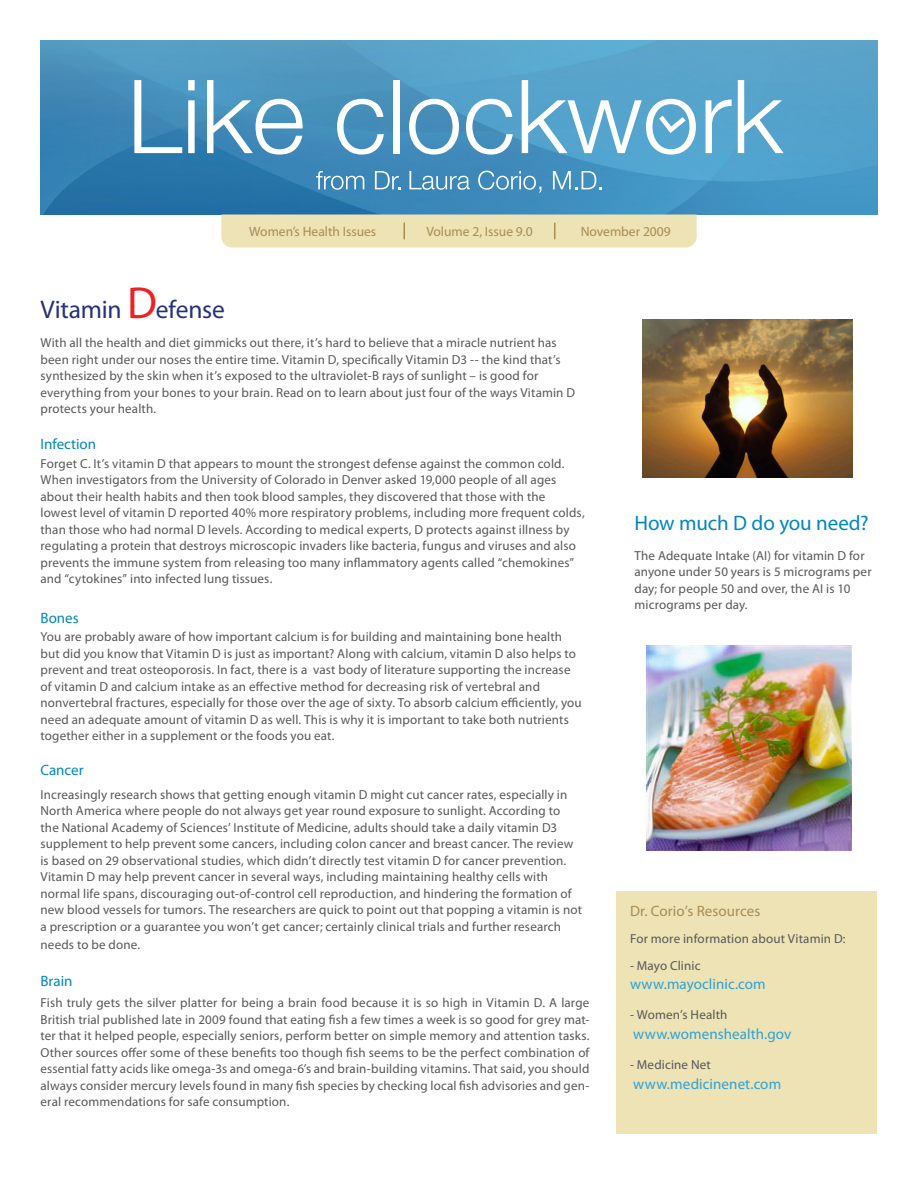
<style>
.page{position:relative;width:918px;height:1188px;background:#fff}
.page>*{position:absolute;margin:0;border:0;box-sizing:border-box;transform-origin:0 0}
.P1-P2_C1_Title{font:25.5px "Myriad Pro";letter-spacing:-.01em;color:#27317a}
.P1-P2_C1_Title-2{font:21px "Myriad Pro";letter-spacing:-.005em;color:#0087be}
.P1_C2_M2_Header{font:15px "Myriad Pro";letter-spacing:.005em;color:#2ca1da}
.P1_C2_M2_Header-2{font:15px "Myriad Pro";letter-spacing:.005em;color:#a68d54}
.P1_C1_Subhead{font:15px "Myriad Pro";color:#0087be}
.P1_C1_Body{font:15px "Myriad Pro";color:#0087be}
.P1_Issue_Info_Tab{font:13.5px "Myriad Pro";color:#a68d54}
.P1_C1_Subhead-2{font:13.05px/16.5px "Myriad Pro";letter-spacing:.01em;color:#57585a}
.P1_C1_Body-2{font:13.05px/16.5px "Myriad Pro";letter-spacing:.015em;color:#57585a;text-align:justify}
.P1_C2_M2_Header-3{font:13.05px "Myriad Pro";letter-spacing:.01em;color:#57585a}
.s1{font-size:45px;color:#ee2123}
</style>
<div class="page">
<img style="left:40px;top:40px;width:838px;height:175px">
<svg style="left:316px;top:171px;width:48px;height:19px"></svg>
<svg style="left:375px;top:171px;width:26px;height:18px"></svg>
<svg style="left:409px;top:171px;width:61px;height:19px"></svg>
<svg style="left:478px;top:171px;width:63px;height:22px"></svg>
<svg style="left:553px;top:171px;width:49px;height:18px"></svg>
<svg style="left:134px;top:80px;width:48px;height:73px"></svg>
<svg style="left:188px;top:80px;width:7px;height:73px"></svg>
<svg style="left:207px;top:80px;width:96px;height:75px"></svg>
<svg style="left:337px;top:99px;width:47px;height:56px"></svg>
<div style="left:393px;top:80px;width:6px;height:73px;background:#fff"></div>
<svg style="left:409px;top:99px;width:50px;height:56px"></svg>
<svg style="left:466px;top:99px;width:47px;height:56px"></svg>
<svg style="left:706px;top:99px;width:26px;height:54px"></svg>
<svg style="left:738px;top:80px;width:46px;height:73px"></svg>
<svg style="left:522px;top:80px;width:174px;height:75px"></svg>
<div style="left:221px;top:215px;width:476px;height:33px;background:#ede3b5"></div>
<div style="left:616px;top:891px;width:262px;height:243px;background:#ede3b5"></div>
<img style="left:643px;top:320px;width:209px;height:157px">
<img style="left:647px;top:646px;width:205px;height:204px">
<p class="P1_Issue_Info_Tab" style="left:249px;top:223px;width:129px">Women’s Health Issues</p>
<p class="P1_Issue_Info_Tab" style="left:426px;top:223px;width:108px">Volume 2, Issue 9.0</p>
<p class="P1_Issue_Info_Tab" style="left:581px;top:223px;width:92px">November 2009</p>
<p class="P1-P2_C1_Title" style="left:40px;top:293px;width:186px">Vitamin <span class="s1">D</span>efense</p>
<p class="P1_C1_Subhead-2" style="left:40px;top:334px;width:536px">With all the health and diet gimmicks out there, it’s hard to believe that a miracle nutrient has been right under our noses the entire time. Vitamin D, specifically Vitamin D3 -- the kind that’s synthesized by the skin when it’s exposed to the ultraviolet-B rays of sunlight – is good for everything from your bones to your brain. Read on to learn about just four of the ways Vitamin D protects your health.</p>
<p class="P1_C1_Subhead" style="left:40px;top:435px;width:57px">Infection</p>
<p class="P1_C1_Subhead-2" style="left:40px;top:455px;width:546px">Forget C. It’s vitamin D that appears to mount the strongest defense against the common cold.<br>When investigators from the University of Colorado in Denver asked 19,000 people of all ages about their health habits and then took blood samples, they discovered that those with the lowest level of vitamin D reported 40% more respiratory problems, including more frequent colds, than those who had normal D levels. According to medical experts, D protects against illness by regulating a protein that destroys microscopic invaders like bacteria, fungus and viruses and also prevents the immune system from releasing too many inflammatory agents called “chemokines” and “cytokines” into infected lung tissues.</p>
<p class="P1_C1_Subhead" style="left:40px;top:608px;width:40px">Bones</p>
<p class="P1_C1_Subhead-2" style="left:40px;top:628px;width:543px">You are probably aware of how important calcium is for building and maintaining bone health but did you know that Vitamin D is just as important? Along with calcium, vitamin D also helps to prevent and treat osteoporosis. In fact, there is a vast body of literature supporting the increase of vitamin D and calcium intake as an effective method for decreasing risk of vertebral and nonvertebral fractures, especially for those over the age of sixty. To absorb calcium efficiently, you need an adequate amount of vitamin D as well. This is why it is important to take both nutrients together either in a supplement or the foods you eat.</p>
<p class="P1_C1_Body" style="left:40px;top:761px;width:45px">Cancer</p>
<p class="P1_C1_Subhead-2" style="left:40px;top:786px;width:543px">Increasingly research shows that getting enough vitamin D might cut cancer rates, especially in North America where people do not always get year round exposure to sunlight. According to<br>the National Academy of Sciences’ Institute of Medicine, adults should take a daily vitamin D3 supplement to help prevent some cancers, including colon cancer and breast cancer. The review is based on 29 observational studies, which didn’t directly test vitamin D for cancer prevention.<br>Vitamin D may help prevent cancer in several ways, including maintaining healthy cells with normal life spans, discouraging out-of-control cell reproduction, and hindering the formation of new blood vessels for tumors. The researchers are quick to point out that popping a vitamin is not a prescription or a guarantee you won’t get cancer; certainly clinical trials and further research</p>
<p class="P1_C1_Subhead-2" style="left:40px;top:936px;width:101px">needs to be done.</p>
<p class="P1_C1_Body" style="left:40px;top:972px;width:34px">Brain</p>
<p class="P1_C1_Body-2" style="left:40px;top:995px;width:551px">Fish truly gets the silver platter for being a brain food because it is so high in Vitamin D. A large British trial published late in 2009 found that eating fish a few times a week is so good for grey mat&shy;ter that it helped people, especially seniors, perform better on simple memory and attention tasks.<br>Other sources offer some of these benefits too though fish seems to be the perfect combination of essential fatty acids like omega-3s and omega-6’s and brain-building vitamins. That said, you should always consider mercury levels found in many fish species by checking local fish advisories and gen&shy;eral recommendations for safe consumption.</p>
<p class="P1-P2_C1_Title-2" style="left:634px;top:510px;width:236px">How much D do you need?</p>
<p class="P1_C1_Subhead-2" style="left:634px;top:547px;width:239px">The Adequate Intake (AI) for vitamin D for anyone under 50 years is 5 micrograms per day; for people 50 and over, the AI is 10 micrograms per day.</p>
<p class="P1_C2_M2_Header-2" style="left:630px;top:901px;width:132px">Dr. Corio’s Resources</p>
<p class="P1_C2_M2_Header-3" style="left:630px;top:931px;width:217px">For more information about Vitamin D:</p>
<p class="P1_C2_M2_Header-3" style="left:630px;top:957px;width:72px">- Mayo Clinic</p>
<p class="P1_C2_M2_Header" style="left:630px;top:975px;width:137px">www.mayoclinic.com</p>
<p class="P1_C2_M2_Header-3" style="left:630px;top:1007px;width:99px">- Women’s Health</p>
<p class="P1_C2_M2_Header" style="left:633px;top:1025px;width:160px">www.womenshealth.gov</p>
<p class="P1_C2_M2_Header-3" style="left:630px;top:1057px;width:82px">- Medicine Net</p>
<p class="P1_C2_M2_Header" style="left:633px;top:1074px;width:149px">www.medicinenet.com</p>
</div>
